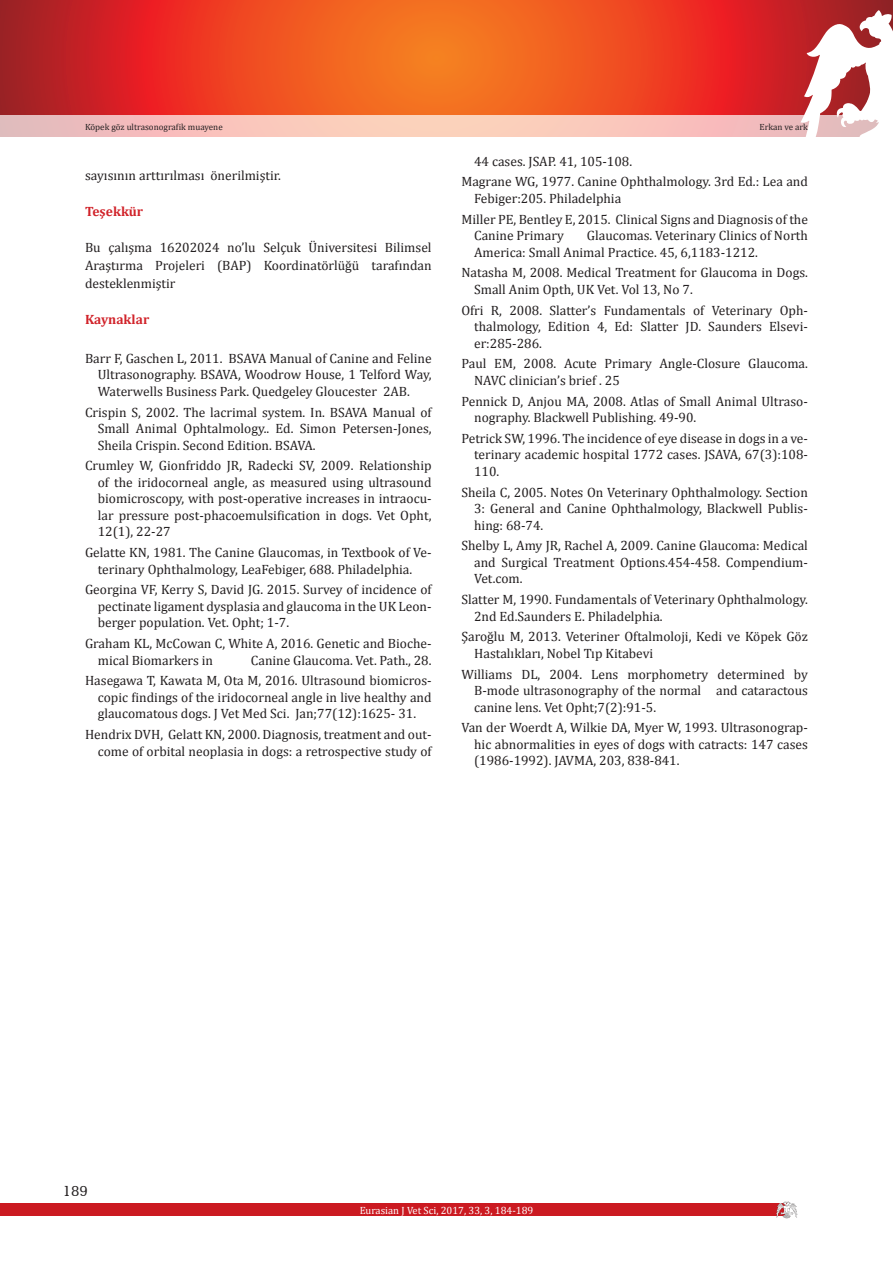
<style>
.page{position:relative;width:893px;height:1263px;background:#fff}
.page>*{position:absolute;margin:0;border:0;box-sizing:border-box;transform-origin:0 0}
.t1{font:15px "Humanist Slabserif 712 BT";color:#231f20}
.t2{font:13.5px/16.5px "Cambria";color:#231f20;text-align:justify}
.t3{font:700 13.5px "Cambria";color:#d1232a}
.t4{font:10.5px "Cambria";color:#fff}
.t5{font:9px "Cambria";color:#231f20}
</style>
<div class="page">
<svg style="left:0;top:0;width:893px;height:115px"></svg>
<div style="left:0;top:1203px;width:787px;height:13px;background:#cb1a21"></div>
<svg style="left:776px;top:1201px;width:21px;height:17px"></svg>
<svg style="left:800px;top:10px;width:93px;height:127px"></svg>
<svg style="left:0;top:115px;width:893px;height:21px"></svg>
<p class="t5" style="left:85px;top:121px;width:139px">Köpek göz ultrasonografik muayene</p>
<p class="t5" style="left:759px;top:121px;width:50px">Erkan ve ark</p>
<p class="t2" style="left:85px;top:167px;width:197px">sayısının arttırılması önerilmiştir.</p>
<p class="t3" style="left:85px;top:202px;width:59px">Teşekkür</p>
<p class="t2" style="left:85px;top:238px;width:348px;line-height:18px">Bu çalışma 16202024 no’lu Selçuk Üniversitesi Bilimsel Araştırma Projeleri (BAP) Koordinatörlüğü tarafından desteklenmiştir</p>
<p class="t3" style="left:85px;top:310px;width:66px">Kaynaklar</p>
<p class="t2" style="left:98px;top:350px;width:335px;text-indent:-13px">Barr F, Gaschen L, 2011. BSAVA Manual of Canine and Feline Ultrasonography. BSAVA, Woodrow House, 1 Telford Way, Waterwells Business Park. Quedgeley Gloucester 2AB.</p>
<p class="t2" style="left:98px;top:404px;width:335px;text-indent:-13px">Crispin S, 2002. The lacrimal system. In. BSAVA Manual of Small Animal Ophtalmology.. Ed. Simon Petersen-Jones, Sheila Crispin. Second Edition. BSAVA.</p>
<p class="t2" style="left:98px;top:457px;width:335px;text-indent:-13px">Crumley W, Gionfriddo JR, Radecki SV, 2009. Relationship of the iridocorneal angle, as measured using ultrasound biomicroscopy, with post-operative increases in intraocu&shy;lar pressure post-phacoemulsification in dogs. Vet Opht, 12(1), 22-27</p>
<p class="t2" style="left:85px;top:544px;width:348px;text-align:center">Gelatte KN, 1981. The Canine Glaucomas, in Textbook of Ve&shy;terinary Ophthalmology, LeaFebiger, 688. Philadelphia.</p>
<p class="t2" style="left:98px;top:581px;width:335px;text-indent:-13px">Georgina VF, Kerry S, David JG. 2015. Survey of incidence of pectinate ligament dysplasia and glaucoma in the UK Leon&shy;berger population. Vet. Opht; 1-7.</p>
<p class="t2" style="left:98px;top:635px;width:335px;text-indent:-13px">Graham KL, McCowan C, White A, 2016. Genetic and Bioche&shy;mical Biomarkers in</p>
<p class="t2" style="left:85px;top:649px;width:348px;line-height:20.7px;text-align:right">Canine Glaucoma. Vet. Path., 28.<br>Hasegawa T, Kawata M, Ota M, 2016. Ultrasound biomicros-</p>
<p class="t2" style="left:98px;top:689px;width:335px">copic findings of the iridocorneal angle in live healthy and glaucomatous dogs. J Vet Med Sci. Jan;77(12):1625- 31.</p>
<p class="t2" style="left:85px;top:726px;width:348px;text-align:right">Hendrix DVH, Gelatt KN, 2000. Diagnosis, treatment and out&shy;come of orbital neoplasia in dogs: a retrospective study of</p>
<p class="t2" style="left:461px;top:151px;width:348px;line-height:20.7px;text-indent:13px">44 cases. JSAP. 41, 105-108.<br>Magrane WG, 1977. Canine Ophthalmology. 3rd Ed.: Lea and</p>
<p class="t2" style="left:461px;top:188px;width:348px;line-height:20.7px;text-indent:13px">Febiger:205. Philadelphia<br>Miller PE, Bentley E, 2015. Clinical Signs and Diagnosis of the</p>
<p class="t2" style="left:474px;top:227px;width:91px">Canine Primary</p>
<p class="t2" style="left:474px;top:227px;width:335px;text-indent:113px">Glaucomas. Veterinary Clinics of North<br>America: Small Animal Practice. 45, 6,1183-1212.</p>
<p class="t2" style="left:474px;top:264px;width:335px;text-indent:-13px">Natasha M, 2008. Medical Treatment for Glaucoma in Dogs.<br>Small Anim Opth, UK Vet. Vol 13, No 7.</p>
<p class="t2" style="left:474px;top:302px;width:335px;text-indent:-13px">Ofri R, 2008. Slatter’s Fundamentals of Veterinary Oph&shy;thalmology, Edition 4, Ed: Slatter JD. Saunders Elsevi&shy;er:285-286.</p>
<p class="t2" style="left:474px;top:355px;width:335px;text-indent:-13px">Paul EM, 2008. Acute Primary Angle-Closure Glaucoma.<br>NAVC clinician’s brief . 25</p>
<p class="t2" style="left:474px;top:393px;width:335px;text-indent:-13px">Pennick D, Anjou MA, 2008. Atlas of Small Animal Ultraso&shy;nography. Blackwell Publishing. 49-90.</p>
<p class="t2" style="left:474px;top:430px;width:335px;text-indent:-13px">Petrick SW, 1996. The incidence of eye disease in dogs in a ve&shy;terinary academic hospital 1772 cases. JSAVA, 67(3):108- 110.</p>
<p class="t2" style="left:474px;top:484px;width:335px;text-indent:-13px">Sheila C, 2005. Notes On Veterinary Ophthalmology. Section 3: General and Canine Ophthalmology, Blackwell Publis&shy;hing: 68-74.</p>
<p class="t2" style="left:474px;top:537px;width:335px;text-indent:-13px">Shelby L, Amy JR, Rachel A, 2009. Canine Glaucoma: Medical and Surgical Treatment Options.454-458. Compendium-Vet.com.</p>
<p class="t2" style="left:474px;top:591px;width:335px;text-indent:-13px">Slatter M, 1990. Fundamentals of Veterinary Ophthalmology.<br>2nd Ed.Saunders E. Philadelphia.</p>
<p class="t2" style="left:474px;top:628px;width:335px;text-indent:-13px">Şaroğlu M, 2013. Veteriner Oftalmoloji, Kedi ve Köpek Göz<br>Hastalıkları, Nobel Tıp Kitabevi</p>
<p class="t2" style="left:474px;top:666px;width:335px;text-indent:-13px">Williams DL, 2004. Lens morphometry determined by B-mode ultrasonography of the normal and cataractous canine lens. Vet Opht;7(2):91-5.</p>
<p class="t2" style="left:474px;top:719px;width:335px;text-indent:-13px">Van der Woerdt A, Wilkie DA, Myer W, 1993. Ultrasonograp&shy;hic abnormalities in eyes of dogs with catracts: 147 cases (1986-1992). JAVMA, 203, 838-841.</p>
<p class="t1" style="left:63px;top:1181px;width:27px">189</p>
<p class="t4" style="left:360px;top:1204px;width:175px">Eurasian J Vet Sci, 2017, 33, 3, 184-189</p>
</div>
